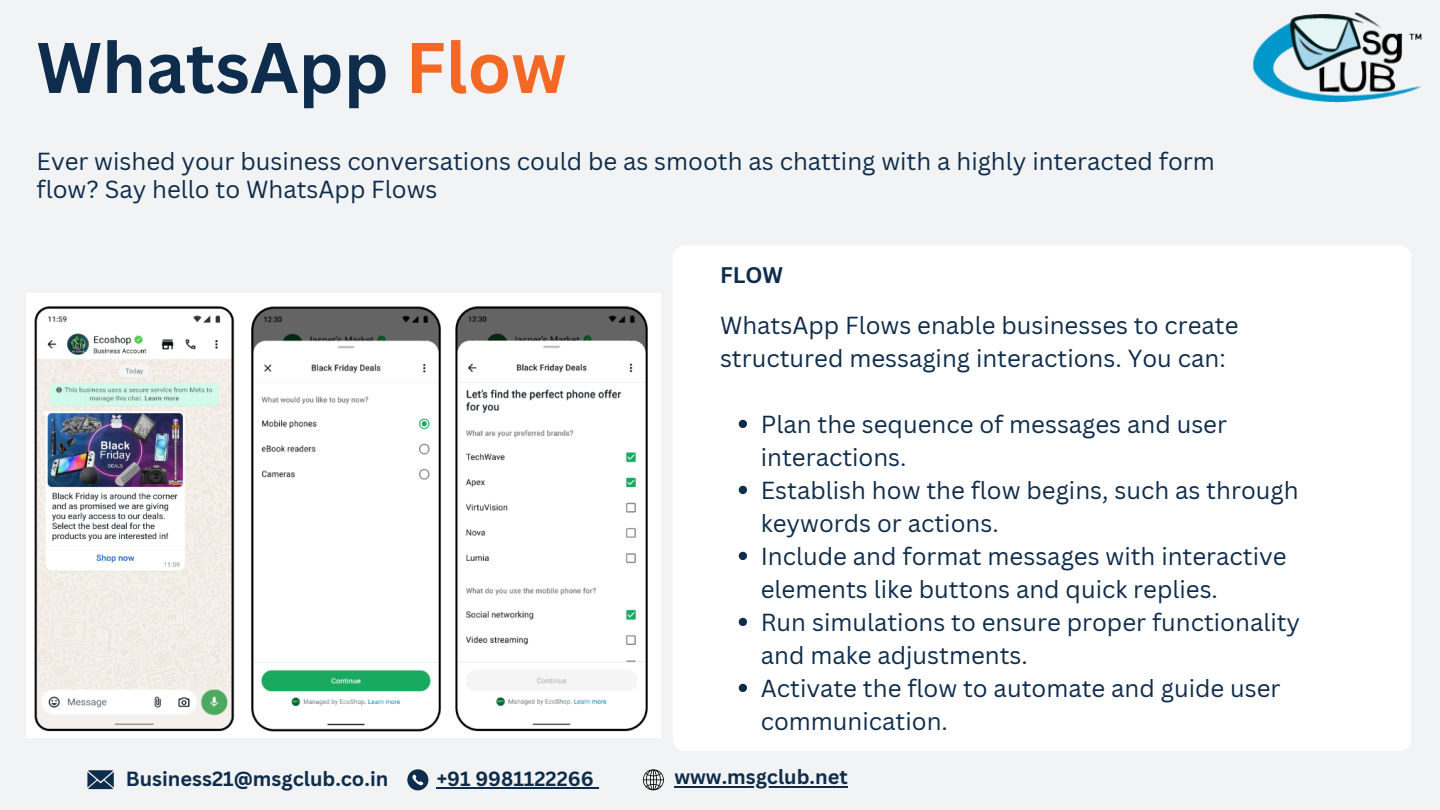
<style>
.page{position:relative;width:1440px;height:810px;background:#f2f3f4}
.page>*{position:absolute;margin:0;border:0;box-sizing:border-box;transform-origin:0 0}
.t1{font:700 70px "Canva Sans";color:#0e2c4b}
.t2{font:24px/33px "Canva Sans";color:#0e2c4b}
.t3{font:700 22px "Canva Sans";color:#0e2c4b}
.t4{font:700 20px "Canva Sans";color:#0e2c4b}
.s1{color:#f36825}
</style>
<div class="page">
<div style="left:673px;top:245px;width:738px;height:506px;background:#fff;border-radius:12px"></div>
<img style="left:1252px;top:12px;width:170px;height:91px">
<img style="left:27px;top:294px;width:634px;height:444px">
<svg style="left:739px;top:420px;width:8px;height:8px"></svg>
<svg style="left:739px;top:486px;width:8px;height:8px"></svg>
<svg style="left:739px;top:552px;width:8px;height:8px"></svg>
<svg style="left:739px;top:618px;width:8px;height:8px"></svg>
<svg style="left:739px;top:684px;width:8px;height:8px"></svg>
<svg style="left:87px;top:770px;width:27px;height:19px"></svg>
<svg style="left:407px;top:769px;width:21px;height:21px"></svg>
<svg style="left:643px;top:769px;width:21px;height:21px"></svg>
<hr style="left:437px;top:788px;width:157px;height:1px;background:#0e2c4b">
<hr style="left:674px;top:786px;width:53px;height:1px;background:#0e2c4b">
<hr style="left:727px;top:786px;width:121px;height:1px;background:#0e2c4b">
<h3 class="t1" style="left:37px;top:18px;width:531px">WhatsApp <span class="s1">Flow</span></h3>
<p class="t2" style="left:37px;top:146px;width:1180px;line-height:28.5px">Ever wished your business conversations could be as smooth as chatting with a highly interacted form flow? Say hello to WhatsApp Flows</p>
<p class="t3" style="left:720px;top:260px;width:65px">FLOW</p>
<p class="t2" style="left:720px;top:308px;width:520px">WhatsApp Flows enable businesses to create structured messaging interactions. You can:</p>
<p class="t2" style="left:761px;top:407px;width:468px">Plan the sequence of messages and user interactions.</p>
<p class="t2" style="left:761px;top:473px;width:539px">Establish how the flow begins, such as through keywords or actions.</p>
<p class="t2" style="left:761px;top:539px;width:527px">Include and format messages with interactive elements like buttons and quick replies.</p>
<h2 class="t2" style="left:761px;top:605px;width:541px">Run simulations to ensure proper functionality and make adjustments.</h2>
<h3 class="t2" style="left:761px;top:671px;width:521px">Activate the flow to automate and guide user communication.</h3>
<p class="t4" style="left:126px;top:765px;width:264px">Business21@msgclub.co.in</p>
<p class="t4" style="left:437px;top:765px;width:159px">+91 9981122266</p>
<p class="t4" style="left:674px;top:763px;width:175px">www.msgclub.net</p>
</div>
